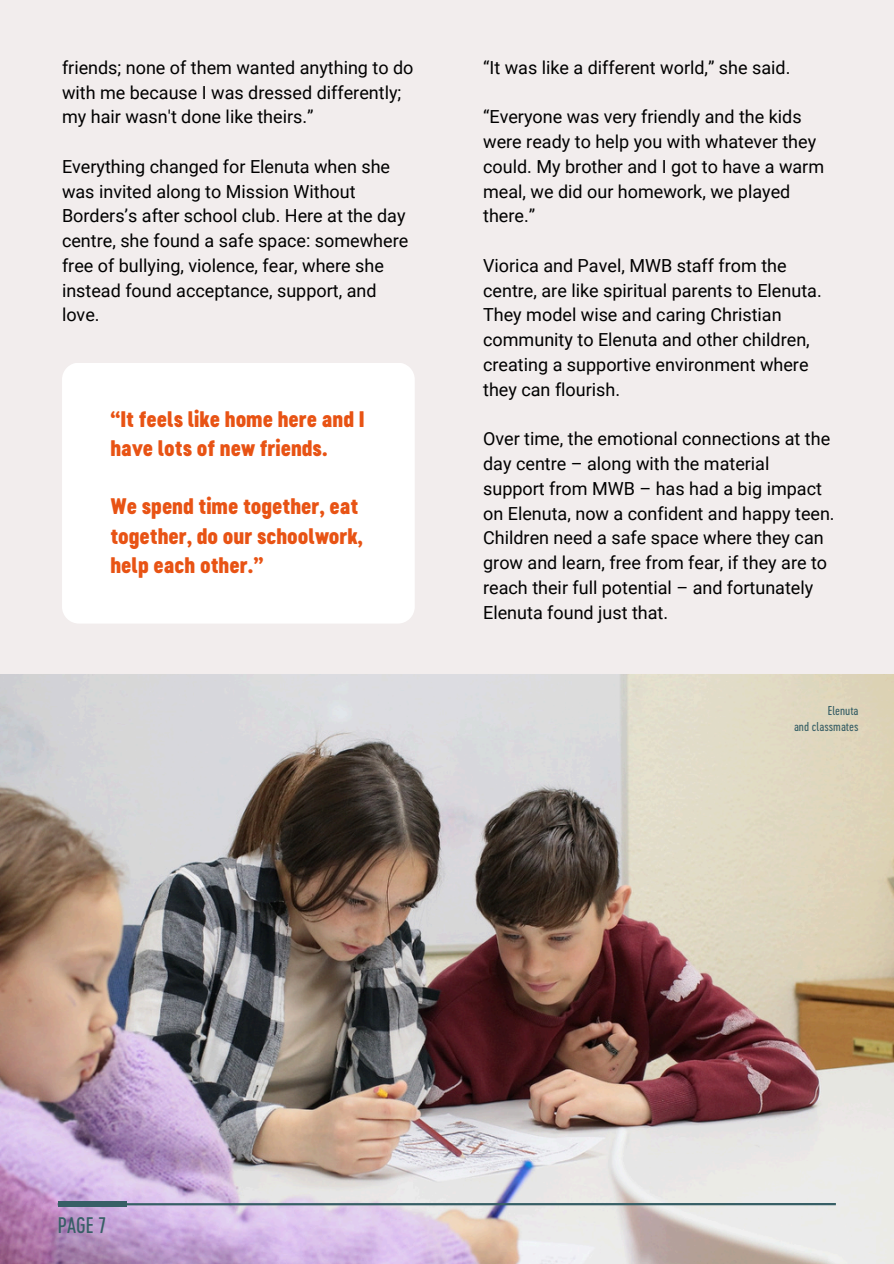
<style>
.page{position:relative;width:894px;height:1264px;background:#fff}
.page>*{position:absolute;margin:0;border:0;box-sizing:border-box;transform-origin:0 0}
.t1{font:21px/29.2px "Cervo Neue Black Neue";color:#e85314}
.t2{font:21px "Cervo Neue Regular Neue";color:#375f66}
.t3{font:18px/24.8px "Roboto";color:#000}
.t4{font:12px "Cervo Neue Regular Neue";color:#375f66}
</style>
<div class="page">
<div style="left:0;top:0;width:893px;height:1263px;background:#f2eded"></div>
<img style="left:0;top:674px;width:893px;height:589px">
<hr style="left:58px;top:1202px;width:777px;height:3px;background:#375f66">
<div style="left:58px;top:1201px;width:68px;height:6px;background:#375f66"></div>
<div style="left:62px;top:363px;width:352px;height:260px;background:#fff"></div>
<h2 class="t3" style="left:62px;top:55px;width:353px">friends; none of them wanted anything to do with me because I was dressed differently; my hair wasn't done like theirs.”</h2>
<h3 class="t3" style="left:62px;top:154px;width:348px">Everything changed for Elenuta when she was invited along to Mission Without Borders’s after school club. Here at the day centre, she found a safe space: somewhere free of bullying, violence, fear, where she instead found acceptance, support, and love.</h3>
<p class="t1" style="left:110px;top:404px;width:256px">“It feels like home here and I have lots of new friends.</p>
<h1 class="t1" style="left:110px;top:492px;width:254px">We spend time together, eat together, do our schoolwork, help each other.”</h1>
<h3 class="t3" style="left:483px;top:55px;width:309px">“It was like a different world,” she said.</h3>
<h3 class="t3" style="left:483px;top:105px;width:342px">“Everyone was very friendly and the kids were ready to help you with whatever they could. My brother and I got to have a warm meal, we did our homework, we played there.”</h3>
<p class="t3" style="left:483px;top:253px;width:340px">Viorica and Pavel, MWB staff from the centre, are like spiritual parents to Elenuta.<br>They model wise and caring Christian community to Elenuta and other children, creating a supportive environment where they can flourish.</p>
<p class="t3" style="left:483px;top:427px;width:353px">Over time, the emotional connections at the day centre – along with the material support from MWB – has had a big impact on Elenuta, now a confident and happy teen.<br>Children need a safe space where they can grow and learn, free from fear, if they are to reach their full potential – and fortunately Elenuta found just that.</p>
<h3 class="t4" style="left:827px;top:703px;width:32px">Elenuta</h3>
<h2 class="t4" style="left:793px;top:719px;width:66px">and classmates</h2>
<h3 class="t2" style="left:58px;top:1212px;width:50px">PAGE 7</h3>
</div>
